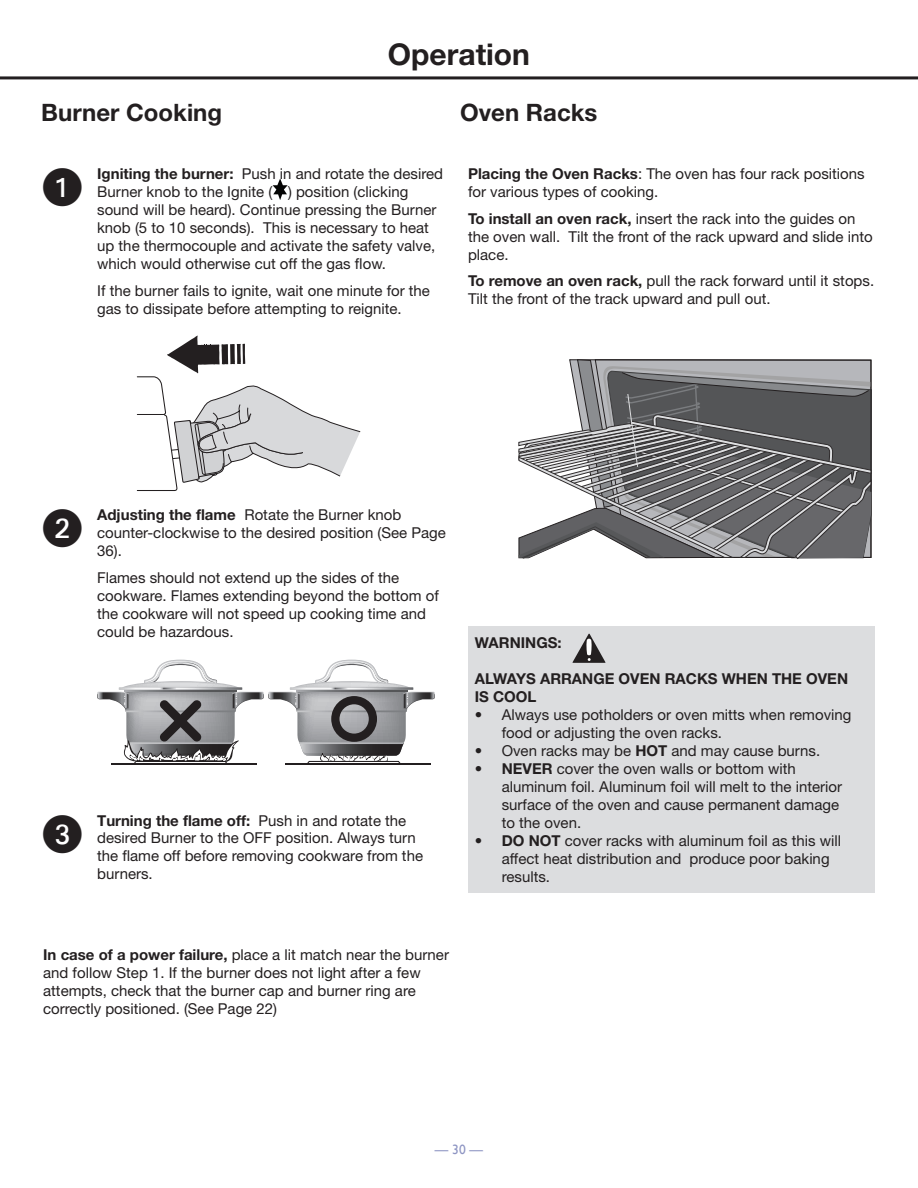
<style>
.page{position:relative;width:918px;height:1188px;background:#fff}
.page>*{position:absolute;margin:0;border:0;box-sizing:border-box;transform-origin:0 0}
.t1{font:39.3px "Deco Numbers LH Circle";color:#231f20}
.t2{font:700 30px "Helvetica Neue LT Std";color:#231f20}
.t3{font:700 24px "Helvetica Neue LT Std";color:#231f20}
.t4{font:15px/18px "Helvetica Neue LT Std";color:#231f20}
.B__body_copy{font:700 15px/18px "Helvetica Neue LT Std";color:#231f20}
.t5{font:13.5px "Gill Sans";color:#8e95c3}
.s1{font-weight:700}
</style>
<div class="page">
<hr style="left:0;top:76px;width:918px;height:3px;background:#231f20">
<svg style="left:273px;top:179px;width:15px;height:21px"></svg>
<svg style="left:518px;top:360px;width:354px;height:199px;background:#88888a"></svg>
<div style="left:468px;top:626px;width:407px;height:266px;background:#dcdddf"></div>
<svg style="left:136px;top:336px;width:225px;height:155px"></svg>
<svg style="left:97px;top:660px;width:338px;height:105px"></svg>
<svg style="left:573px;top:634px;width:32px;height:29px"></svg>
<p class="t3" style="left:41px;top:97px;width:182px">Burner Cooking</p>
<p class="t2" style="left:388px;top:35px;width:144px">Operation</p>
<p class="t3" style="left:460px;top:97px;width:139px">Oven Racks</p>
<p class="t1" style="left:43px;top:168px;width:41px">U</p>
<p class="t4" style="left:97px;top:165px;width:347px"><span class="s1">Igniting the burner:</span> Push in and rotate the desired Burner knob to the Ignite ( ) position (clicking sound will be heard). Continue pressing the Burner knob (5 to 10 seconds). This is necessary to heat up the thermocouple and activate the safety valve, which would otherwise cut off the gas flow.</p>
<p class="t4" style="left:97px;top:281px;width:334px">If the burner fails to ignite, wait one minute for the gas to dissipate before attempting to reignite.</p>
<p class="t4" style="left:468px;top:165px;width:398px"><span class="s1">Placing the Oven Racks</span>: The oven has four rack positions for various types of cooking.</p>
<p class="t4" style="left:468px;top:209px;width:406px"><span class="s1">To install an oven rack,</span> insert the rack into the guides on the oven wall. Tilt the front of the rack upward and slide into place.</p>
<p class="t4" style="left:468px;top:272px;width:408px"><span class="s1">To remove an oven rack,</span> pull the rack forward until it stops.<br>Tilt the front of the track upward and pull out.</p>
<p class="t1" style="left:43px;top:509px;width:41px">V</p>
<p class="t4" style="left:97px;top:506px;width:350px"><span class="s1">Adjusting the flame</span> Rotate the Burner knob counter-clockwise to the desired position (See Page<br>36).</p>
<p class="t4" style="left:97px;top:569px;width:343px">Flames should not extend up the sides of the cookware. Flames extending beyond the bottom of the cookware will not speed up cooking time and could be hazardous.</p>
<p class="t1" style="left:43px;top:815px;width:41px">W</p>
<p class="t4" style="left:97px;top:811px;width:327px"><span class="s1">Turning the flame off:</span> Push in and rotate the desired Burner to the OFF position. Always turn the flame off before removing cookware from the burners.</p>
<p class="B__body_copy" style="left:475px;top:633px;width:88px">WARNINGS:</p>
<p class="B__body_copy" style="left:475px;top:669px;width:375px">ALWAYS ARRANGE OVEN RACKS WHEN THE OVEN<br>IS COOL</p>
<p class="t4" style="left:502px;top:705px;width:351px;text-indent:-27px">• Always use potholders or oven mitts when removing food or adjusting the oven racks.</p>
<p class="t4" style="left:475px;top:741px;width:347px">• Oven racks may be <span class="s1">HOT</span> and may cause burns.</p>
<p class="t4" style="left:502px;top:759px;width:342px;text-indent:-27px"><span class="s1">• NEVER</span> cover the oven walls or bottom with aluminum foil. Aluminum foil will melt to the interior surface of the oven and cause permanent damage to the oven.</p>
<p class="t4" style="left:502px;top:831px;width:341px;text-indent:-27px"><span class="s1">• DO NOT</span> cover racks with aluminum foil as this will affect heat distribution and produce poor baking results.</p>
<p class="t4" style="left:43px;top:945px;width:407px"><span class="s1">In case of a power failure,</span> place a lit match near the burner and follow Step 1. If the burner does not light after a few attempts, check that the burner cap and burner ring are correctly positioned. (See Page 22)</p>
<p class="t5" style="left:435px;top:1142px;width:50px">— 30 —</p>
</div>
